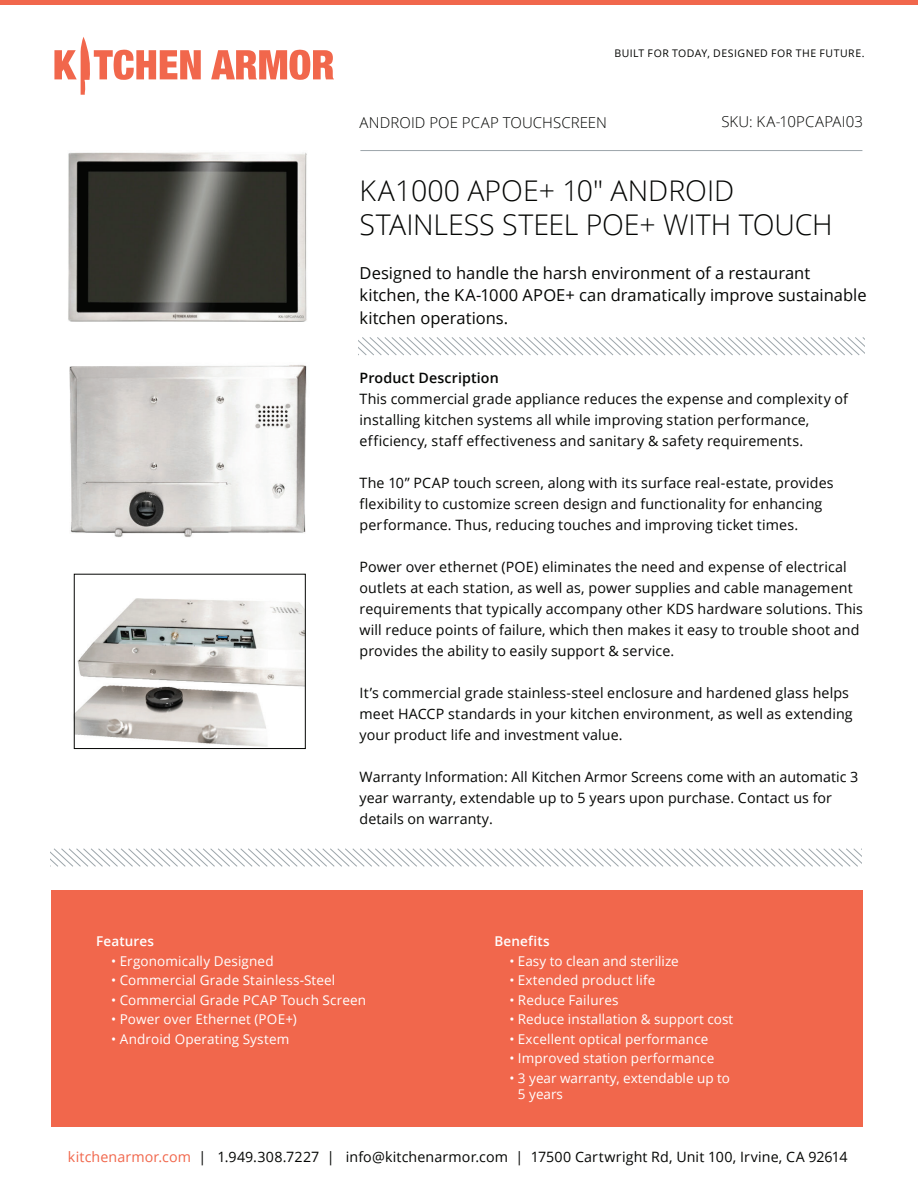
<style>
.page{position:relative;width:918px;height:1188px;background:#fff}
.page>*{position:absolute;margin:0;border:0;box-sizing:border-box;transform-origin:0 0}
.t1{font:300 28.5px/33.8px "Open Sans";color:#040503}
.t2{font:16.5px/22.5px "Open Sans";color:#040503}
.t3{font:300 15px "Open Sans";letter-spacing:.005em;color:#040503}
.t4{font:14.25px/21px "Open Sans";letter-spacing:.005em;color:#040503}
.t5{font:600 14.25px "Open Sans";letter-spacing:.01em;color:#040503}
.t6{font:13.5px/16.2px "Open Sans";letter-spacing:.01em;color:#fff}
.t7{font:600 13.5px "Open Sans";letter-spacing:.015em;color:#fff}
.t8{font:10.5px "Open Sans";letter-spacing:.05em;color:#040503}
.s1{color:#f1674c}
</style>
<div class="page">
<svg style="left:54px;top:37px;width:280px;height:58px"></svg>
<div style="left:0;top:0;width:918px;height:5px;background:#f1674c"></div>
<img style="left:69px;top:365px;width:238px;height:172px">
<img style="left:68px;top:152px;width:239px;height:170px">
<img style="left:73px;top:573px;width:232px;height:177px">
<div style="left:52px;top:890px;width:811px;height:237px;background:#f1674c"></div>
<svg style="left:50px;top:848px;width:812px;height:19px"></svg>
<hr style="left:360px;top:150px;width:502px;height:1px;background:#9ca5aa">
<svg style="left:358px;top:337px;width:506px;height:19px"></svg>
<div style="left:74px;top:574px;width:232px;height:175px;border:1px solid #040503"></div>
<p class="t8" style="left:614px;top:46px;width:252px">BUILT FOR TODAY, DESIGNED FOR THE FUTURE.</p>
<p class="t3" style="left:360px;top:112px;width:249px">ANDROID POE PCAP TOUCHSCREEN</p>
<p class="t3" style="left:721px;top:111px;width:143px">SKU: KA-10PCAPAI03</p>
<h1 class="t1" style="left:360px;top:173px;width:475px">KA1000 APOE+ 10″ ANDROID<br>STAINLESS STEEL POE+ WITH TOUCH</h1>
<p class="t2" style="left:360px;top:261px;width:509px">Designed to handle the harsh environment of a restaurant kitchen, the KA-1000 APOE+ can dramatically improve sustainable kitchen operations.</p>
<p class="t5" style="left:360px;top:368px;width:141px">Product Description</p>
<p class="t4" style="left:360px;top:388px;width:490px">This commercial grade appliance reduces the expense and complexity of installing kitchen systems all while improving station performance, efficiency, staff effectiveness and sanitary &amp; safety requirements.</p>
<p class="t4" style="left:360px;top:472px;width:476px">The 10” PCAP touch screen, along with its surface real-estate, provides flexibility to customize screen design and functionality for enhancing performance. Thus, reducing touches and improving ticket times.</p>
<p class="t4" style="left:360px;top:556px;width:505px">Power over ethernet (POE) eliminates the need and expense of electrical outlets at each station, as well as, power supplies and cable management requirements that typically accompany other KDS hardware solutions. This will reduce points of failure, which then makes it easy to trouble shoot and provides the ability to easily support &amp; service.</p>
<p class="t4" style="left:360px;top:682px;width:495px">It’s commercial grade stainless-steel enclosure and hardened glass helps meet HACCP standards in your kitchen environment, as well as extending your product life and investment value.</p>
<p class="t4" style="left:360px;top:766px;width:500px">Warranty Information: All Kitchen Armor Screens come with an automatic 3 year warranty, extendable up to 5 years upon purchase. Contact us for details on warranty.</p>
<p class="t7" style="left:96px;top:932px;width:59px">Features</p>
<p class="t6" style="left:111px;top:952px;width:164px">• Ergonomically Designed</p>
<p class="t6" style="left:111px;top:972px;width:226px">• Commercial Grade Stainless-Steel</p>
<p class="t6" style="left:111px;top:991px;width:257px">• Commercial Grade PCAP Touch Screen</p>
<p class="t6" style="left:111px;top:1011px;width:187px">• Power over Ethernet (POE+)</p>
<p class="t6" style="left:111px;top:1030px;width:180px">• Android Operating System</p>
<p class="t7" style="left:494px;top:932px;width:57px">Benefits</p>
<p class="t6" style="left:509px;top:952px;width:171px">• Easy to clean and sterilize</p>
<p class="t6" style="left:509px;top:972px;width:147px">• Extended product life</p>
<p class="t6" style="left:509px;top:991px;width:111px">• Reduce Failures</p>
<p class="t6" style="left:509px;top:1011px;width:225px">• Reduce installation &amp; support cost</p>
<p class="t6" style="left:509px;top:1030px;width:201px">• Excellent optical performance</p>
<p class="t6" style="left:509px;top:1050px;width:206px">• Improved station performance</p>
<p class="t6" style="left:518px;top:1069px;width:214px;text-indent:-9px">• 3 year warranty, extendable up to<br>5 years</p>
<p class="t4" style="left:68px;top:1145px;width:781px"><span class="s1">kitchenarmor.com</span> | 1.949.308.7227 | info@kitchenarmor.com | 17500 Cartwright Rd, Unit 100, Irvine, CA 92614</p>
</div>
